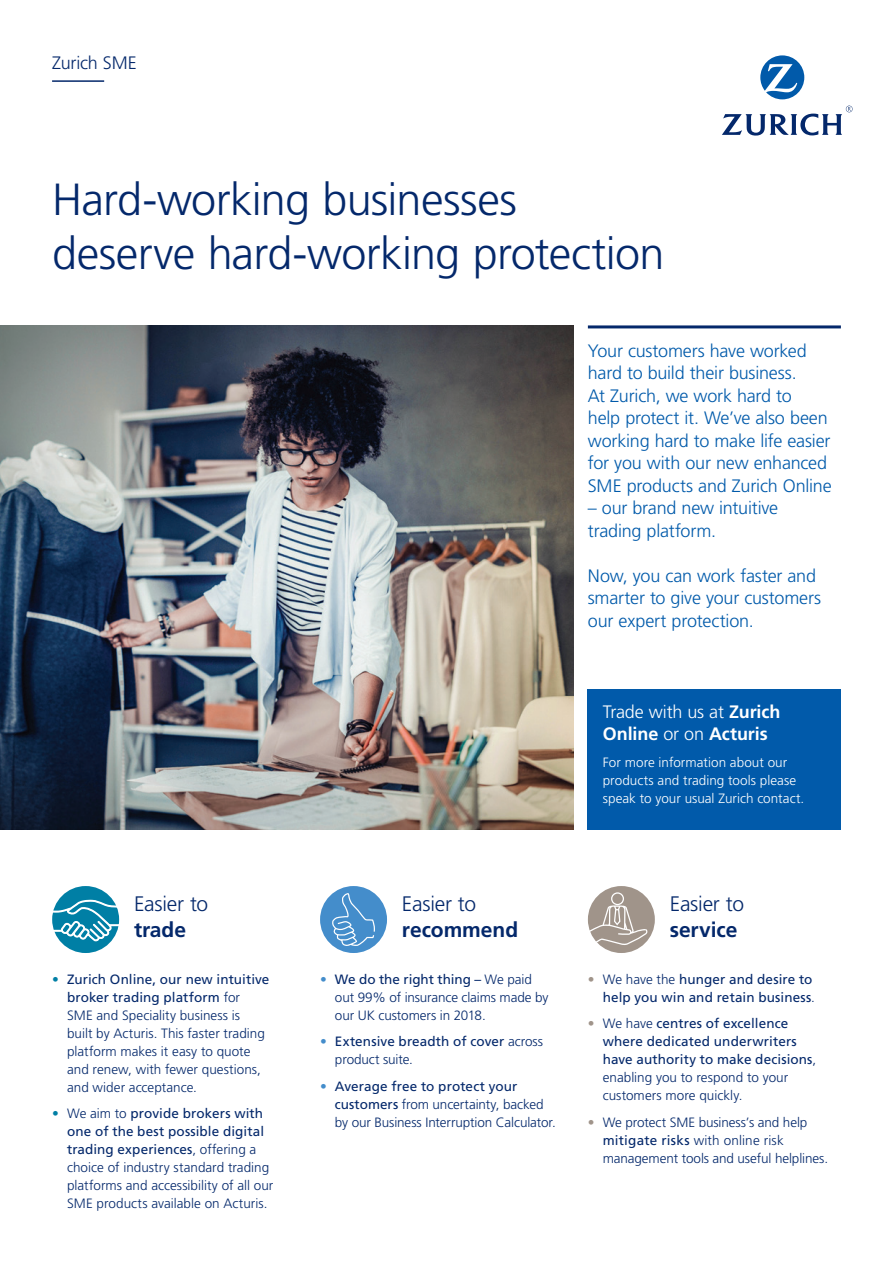
<style>
.page{position:relative;width:893px;height:1263px;background:#fff}
.page>*{position:absolute;margin:0;border:0;box-sizing:border-box;transform-origin:0 0}
.t1{font:300 45px/54px "Frutiger LT Std";letter-spacing:-.015em;color:#04286b}
.t2{font:300 21px/25.5px "Frutiger LT Std";letter-spacing:-.01em;color:#04286b}
.t3{font:700 21px/25.5px "Frutiger LT Std";color:#04286b}
.t4{font:300 18px/22.5px "Frutiger LT Std";letter-spacing:-.01em;color:#015aaa}
.t5{font:700 18px/22.5px "Frutiger LT Std";letter-spacing:-.005em;color:#fff}
.t6{font:300 18px "Frutiger LT Std";letter-spacing:-.015em;color:#04286b}
.t7{font:300 13.5px/18px "Frutiger LT Std";color:#04286b}
.t8{font:13.5px/18px "Frutiger LT Std";letter-spacing:.005em;color:#04286b}
.t9{font:300 13.5px/18px "Frutiger LT Std";letter-spacing:.005em;color:#fff}
.s1{font-weight:300}
.s2{font-weight:700}
.s3{color:#007fa5}
.s4{font-weight:400}
.s5{color:#448dcb}
.s6{font-weight:300;color:#448dcb}
.s7{font-weight:300;color:#a0948a}
.s8{color:#a0948a}
</style>
<div class="page">
<img style="left:0;top:325px;width:573px;height:504px">
<svg style="left:760px;top:55px;width:44px;height:44px"></svg>
<svg style="left:722px;top:106px;width:131px;height:30px"></svg>
<div style="left:588px;top:689px;width:253px;height:140px;background:#015aaa"></div>
<hr style="left:52px;top:80px;width:52px;height:2px;background:#04286b">
<hr style="left:588px;top:325px;width:253px;height:3px;background:#04286b">
<div style="left:320px;top:886px;width:67px;height:67px;background:#448dcb;border-radius:50%"></div>
<div style="left:52px;top:886px;width:67px;height:67px;background:#007fa5;border-radius:50%"></div>
<div style="left:588px;top:886px;width:67px;height:67px;background:#a0948a;border-radius:50%"></div>
<svg style="left:587px;top:892px;width:60px;height:54px"></svg>
<svg style="left:332px;top:893px;width:43px;height:53px"></svg>
<svg style="left:52px;top:900px;width:67px;height:41px"></svg>
<p class="t6" style="left:52px;top:53px;width:86px">Zurich SME</p>
<p class="t1" style="left:52px;top:173px;width:614px">Hard-working businesses deserve hard-working protection</p>
<p class="t4" style="left:588px;top:340px;width:245px">Your customers have worked hard to build their business.<br>At Zurich, we work hard to<br>help protect it. We’ve also been working hard to make life easier for you with our new enhanced<br>SME products and Zurich Online</p>
<p class="t4" style="left:588px;top:497px;width:192px">– our brand new intuitive trading platform.</p>
<p class="t4" style="left:588px;top:565px;width:235px">Now, you can work faster and smarter to give your customers our expert protection.</p>
<p class="t5" style="left:603px;top:700px;width:179px"><span class="s1">Trade with us at</span> Zurich<br>Online <span class="s1">or on</span> Acturis</p>
<p class="t9" style="left:603px;top:753px;width:203px">For more information about our products and trading tools please speak to your usual Zurich contact.</p>
<p class="t2" style="left:134px;top:892px;width:76px">Easier to <span class="s2">trade</span></p>
<p class="t2" style="left:670px;top:892px;width:76px">Easier to <span class="s2">service</span></p>
<p class="t3" style="left:402px;top:891px;width:118px"><span class="s1">Easier to </span>recommend</p>
<p class="t7" style="left:67px;top:970px;width:204px;text-indent:-15px"><span class="s3">•</span> <span class="s4">Zurich Online, our new intuitive broker trading platform</span> for<br>SME and Speciality business is<br>built by Acturis. This faster trading platform makes it easy to quote and renew, with fewer questions, and wider acceptance.</p>
<p class="t7" style="left:67px;top:1105px;width:208px;text-indent:-15px"><span class="s3">•</span> We aim to <span class="s4">provide brokers with one of the best possible digital trading experiences</span>, offering a choice of industry standard trading platforms and accessibility of all our SME products available on Acturis.</p>
<p class="t7" style="left:335px;top:970px;width:215px;text-indent:-15px"><span class="s5">•</span> <span class="s4">We do the right thing –</span> We paid out 99% of insurance claims made by our UK customers in 2018.</p>
<p class="t8" style="left:335px;top:1032px;width:210px;text-indent:-15px"><span class="s6">•</span> Extensive breadth of cover <span class="s1">across product suite.</span></p>
<p class="t7" style="left:335px;top:1077px;width:222px;text-indent:-15px"><span class="s5">•</span> <span class="s4">Average free to protect your customers</span> from uncertainty, backed by our Business Interruption Calculator.</p>
<p class="t8" style="left:588px;top:970px;width:229px;text-align:right"><span class="s7">•</span> <span class="s1">We have the</span> hunger and desire to help you win and retain business<span class="s1">.</span></p>
<p class="t8" style="left:603px;top:1014px;width:215px;text-indent:-15px"><span class="s7">•</span> <span class="s1">We have</span> centres of excellence where dedicated underwriters have authority to make decisions<span class="s1">, enabling you to respond to your customers more quickly.</span></p>
<p class="t7" style="left:603px;top:1113px;width:227px;text-indent:-15px"><span class="s8">•</span> We protect SME business’s and help <span class="s4">mitigate risks</span> with online risk management tools and useful helplines.</p>
</div>
